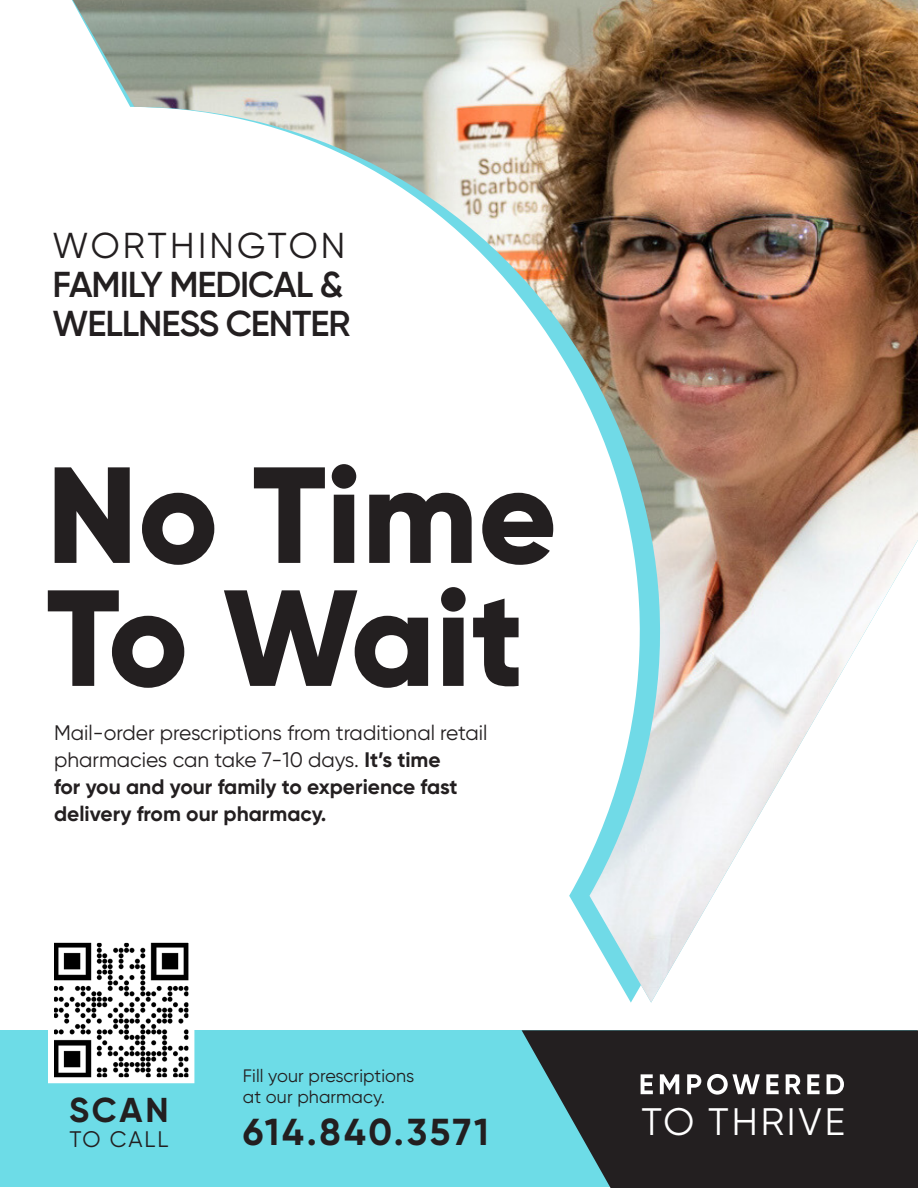
<style>
.page{position:relative;width:918px;height:1188px;background:#fff}
.page>*{position:absolute;margin:0;border:0;box-sizing:border-box;transform-origin:0 0}
.t1{font:800 136.5px/123px "Gilroy";color:#231f20}
.t2{font:38.25px "Gilroy";letter-spacing:.075em;color:#fff}
.t3{font:700 37.5px "Gilroy";letter-spacing:.075em;color:#231f20}
.t4{font:600 36px/39px "Gilroy";letter-spacing:-.03em;color:#231f20}
.t5{font:36px "Gilroy";letter-spacing:.09em;color:#231f20}
.t6{font:700 34.5px "Gilroy";color:#231f20}
.t7{font:22.5px "Gilroy";letter-spacing:.08em;color:#231f20}
.t8{font:21px/27px "Gilroy";color:#231f20}
.t9{font:18px/21px "Gilroy";letter-spacing:.005em;color:#231f20}
.s1{font-weight:700}
</style>
<div class="page">
<div style="left:1px;top:1030px;width:916px;height:157px;background:#6ddce7"></div>
<svg style="left:522px;top:1030px;width:396px;height:158px;background:#2c3537"></svg>
<svg style="left:641px;top:1074px;width:12px;height:20px"></svg>
<svg style="left:660px;top:1074px;width:19px;height:20px"></svg>
<svg style="left:687px;top:1074px;width:14px;height:20px"></svg>
<svg style="left:707px;top:1074px;width:53px;height:21px"></svg>
<svg style="left:766px;top:1074px;width:13px;height:20px"></svg>
<svg style="left:786px;top:1074px;width:15px;height:20px"></svg>
<svg style="left:807px;top:1074px;width:13px;height:20px"></svg>
<svg style="left:827px;top:1074px;width:17px;height:20px"></svg>
<img style="left:73px;top:0;width:845px;height:1003px">
<svg style="left:48px;top:934px;width:149px;height:150px"></svg>
<h3 class="t5" style="left:53px;top:224px;width:294px">WORTHINGTON</h3>
<h3 class="t4" style="left:53px;top:265px;width:300px">FAMILY MEDICAL &amp;<br>WELLNESS CENTER</h3>
<h1 class="t1" style="left:46px;top:453px;width:512px">No Time<br>To Wait</h1>
<p class="t8" style="left:54px;top:719px;width:435px">Mail-order prescriptions from traditional retail pharmacies can take 7-10 days. <span class="s1">It’s time<br>for you and your family to experience fast delivery from our pharmacy.</span></p>
<h3 class="t6" style="left:69px;top:1088px;width:101px">SCAN</h3>
<p class="t7" style="left:69px;top:1126px;width:100px">TO CALL</p>
<p class="t9" style="left:243px;top:1065px;width:173px">Fill your prescriptions at our pharmacy.</p>
<h3 class="t3" style="left:243px;top:1109px;width:247px">614.840.3571</h3>
<h2 class="t2" style="left:642px;top:1099px;width:205px">TO THRIVE</h2>
</div>
